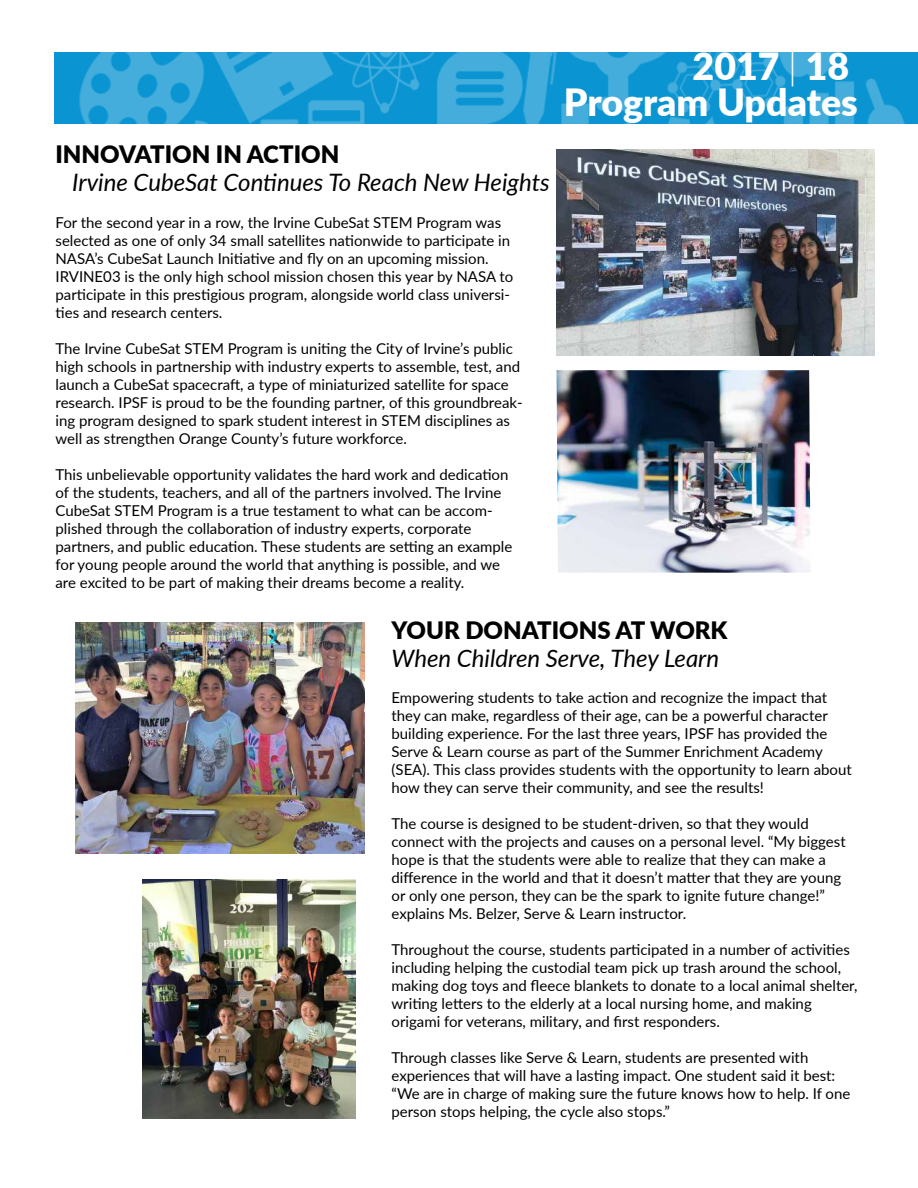
<style>
.page{position:relative;width:918px;height:1188px;background:#fff}
.page>*{position:absolute;margin:0;border:0;box-sizing:border-box;transform-origin:0 0}
.t1{font:900 37.5px/36px "Lato";color:#fff;text-align:right}
.t2{font:italic 24px "Lato";color:#000}
.t3{font:900 24px "Lato";color:#010101}
.t4{font:italic 24px "Lato";color:#010101}
.t5{font:15px/18px "Lato";color:#010101}
.s1{font-weight:300}
</style>
<div class="page">
<img style="left:55px;top:52px;width:863px;height:72px">
<img style="left:142px;top:879px;width:213px;height:240px">
<img style="left:557px;top:370px;width:254px;height:203px">
<img style="left:557px;top:150px;width:318px;height:205px">
<img style="left:75px;top:622px;width:289px;height:231px">
<h2 class="t3" style="left:56px;top:143px;width:285px">INNOVATION IN ACTION</h2>
<h2 class="t2" style="left:72px;top:165px;width:479px">Irvine CubeSat Continues To Reach New Heights</h2>
<p class="t5" style="left:56px;top:213px;width:459px">For the second year in a row, the Irvine CubeSat STEM Program was selected as one of only 34 small satellites nationwide to participate in NASA’s CubeSat Launch Initiative and fly on an upcoming mission.<br>IRVINE03 is the only high school mission chosen this year by NASA to participate in this prestigious program, alongside world class universi&shy;ties and research centers.</p>
<p class="t5" style="left:56px;top:339px;width:469px">The Irvine CubeSat STEM Program is uniting the City of Irvine’s public high schools in partnership with industry experts to assemble, test, and launch a CubeSat spacecraft, a type of miniaturized satellite for space research. IPSF is proud to be the founding partner, of this groundbreak&shy;ing program designed to spark student interest in STEM disciplines as well as strengthen Orange County’s future workforce.</p>
<p class="t5" style="left:56px;top:465px;width:458px">This unbelievable opportunity validates the hard work and dedication of the students, teachers, and all of the partners involved. The Irvine CubeSat STEM Program is a true testament to what can be accom&shy;plished through the collaboration of industry experts, corporate partners, and public education. These students are setting an example for young people around the world that anything is possible, and we are excited to be part of making their dreams become a reality.</p>
<h1 class="t1" style="left:564px;top:50px;width:296px">2017 <span class="s1">|</span> 18<br>Program Updates</h1>
<h2 class="t3" style="left:392px;top:619px;width:338px">YOUR DONATIONS AT WORK</h2>
<h2 class="t4" style="left:392px;top:650px;width:329px">When Children Serve, They Learn</h2>
<p class="t5" style="left:392px;top:688px;width:462px">Empowering students to take action and recognize the impact that they can make, regardless of their age, can be a powerful character building experience. For the last three years, IPSF has provided the Serve &amp; Learn course as part of the Summer Enrichment Academy (SEA). This class provides students with the opportunity to learn about how they can serve their community, and see the results!</p>
<p class="t5" style="left:392px;top:814px;width:456px">The course is designed to be student-driven, so that they would connect with the projects and causes on a personal level. “My biggest hope is that the students were able to realize that they can make a difference in the world and that it doesn’t matter that they are young or only one person, they can be the spark to ignite future change!” explains Ms. Belzer, Serve &amp; Learn instructor.</p>
<p class="t5" style="left:392px;top:940px;width:467px">Throughout the course, students participated in a number of activities including helping the custodial team pick up trash around the school, making dog toys and fleece blankets to donate to a local animal shelter, writing letters to the elderly at a local nursing home, and making origami for veterans, military, and first responders.</p>
<p class="t5" style="left:392px;top:1048px;width:460px">Through classes like Serve &amp; Learn, students are presented with experiences that will have a lasting impact. One student said it best: “We are in charge of making sure the future knows how to help. If one person stops helping, the cycle also stops.”</p>
</div>
